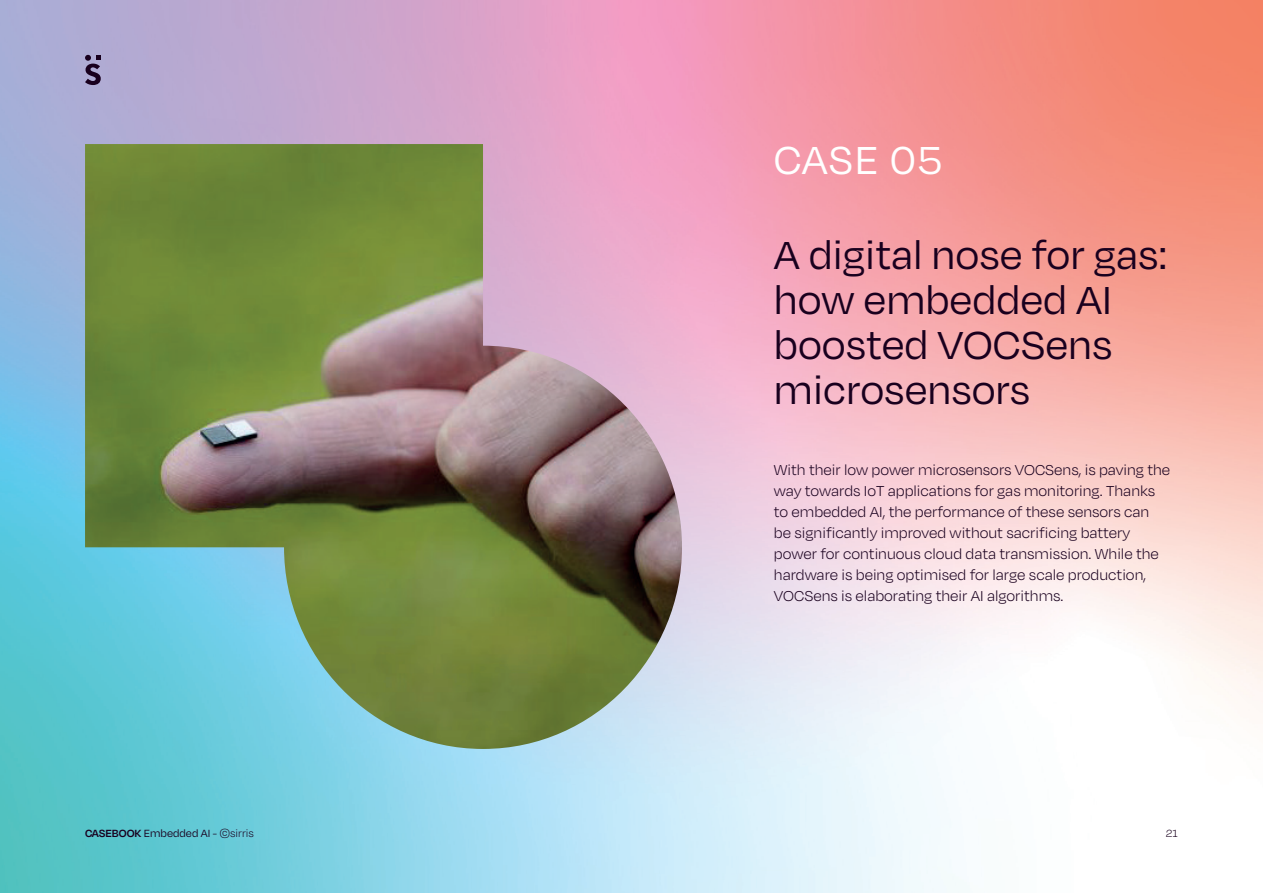
<style>
.page{position:relative;width:1263px;height:893px;background:#fff}
.page>*{position:absolute;margin:0;border:0;box-sizing:border-box;transform-origin:0 0}
.t1{font:45px/45px "Degular";color:#19001e}
.t2{font:45px "Degular";letter-spacing:.02em;color:#fff}
.t3{font:300 16.5px/21px "Degular";color:#19001e}
.t4{font:12px "Degular";color:#19001e}
.t5{font:300 12px "Degular";color:#19001e}
.s1{font-weight:600}
.s2{font-weight:300}
</style>
<div class="page">
<img style="left:0;top:0;width:1104px;height:893px">
<img style="left:1104px;top:0;width:159px;height:703px">
<svg style="left:85px;top:55px;width:16px;height:30px"></svg>
<img style="left:85px;top:144px;width:597px;height:605px">
<h1 class="t2" style="left:774px;top:133px;width:170px">CASE 05</h1>
<h1 class="t1" style="left:774px;top:231px;width:395px">A digital nose for gas: how embedded AI boosted VOCSens microsensors</h1>
<p class="t3" style="left:774px;top:459px;width:398px">With their low power microsensors VOCSens, is paving the way towards IoT applications for gas monitoring. Thanks to embedded AI, the performance of these sensors can be significantly improved without sacrificing battery power for continuous cloud data transmission. While the hardware is being optimised for large scale production, VOCSens is elaborating their AI algorithms.</p>
<p class="t4" style="left:85px;top:826px;width:170px"><span class="s1">CASEBOOK</span> Embedded AI <span class="s2">- ©sirris</span></p>
<p class="t5" style="left:1166px;top:826px;width:14px">21</p>
</div>
